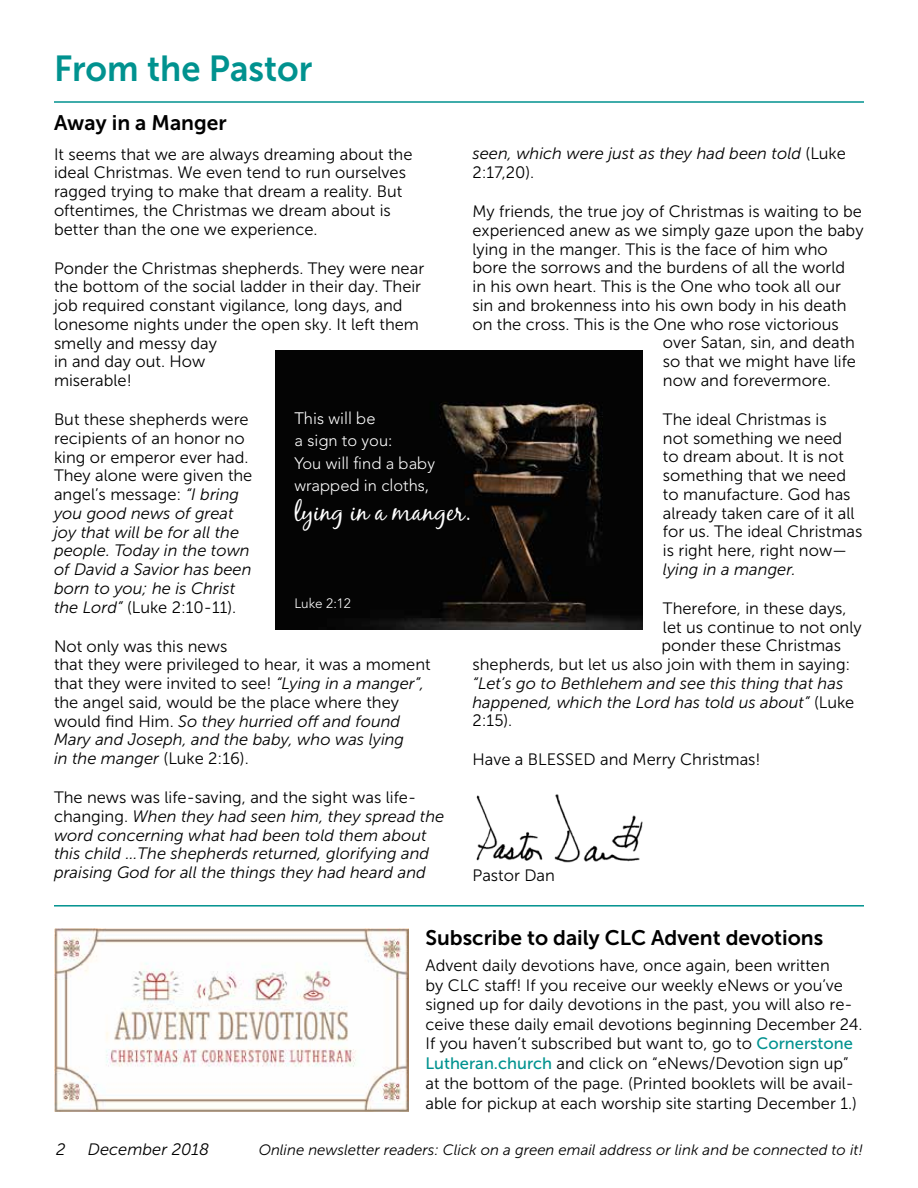
<style>
.page{position:relative;width:918px;height:1188px;background:#fff}
.page>*{position:absolute;margin:0;border:0;box-sizing:border-box;transform-origin:0 0}
.t1{font:36px "Museo Sans 700";color:#00928f;scale:.96 1}
.t2{font:25.5px "Black Jack";color:#fff}
.t3{font:21px "Museo Sans 700";color:#000}
.t4{font:16.5px/18.8px "Museo Sans 300";color:#000}
.t5{font:italic 16.5px/18.8px "Museo Sans 300";color:#000}
.t6{font:300 16.5px/22.5px "Avenir LT Std";color:#fff}
.t7{font:italic 15px "Museo Sans 300";color:#000}
.t8{font:300 13.5px "Avenir LT Std";color:#fff}
.s1{font-style:normal}
.s2{font-style:italic}
.s3{font-family:"Museo Sans 500";color:#00928f}
</style>
<div class="page">
<hr style="left:54px;top:101px;width:810px;height:2px;background:#00928f">
<img style="left:476px;top:794px;width:167px;height:68px">
<img style="left:275px;top:350px;width:368px;height:280px">
<hr style="left:54px;top:905px;width:810px;height:2px;background:#00928f">
<img style="left:54px;top:929px;width:354px;height:183px">
<h1 class="t1" style="left:54px;top:49px;width:271px">From the Pastor</h1>
<p class="t3" style="left:54px;top:111px;width:174px">Away in a Manger</p>
<p class="t5" style="left:473px;top:145px;width:375px">seen, which were just as they had been told <span class="s1">(Luke<br>2:17,20).</span></p>
<p class="t4" style="left:473px;top:202px;width:391px">My friends, the true joy of Christmas is waiting to be</p>
<p class="t4" style="left:473px;top:221px;width:393px">experienced anew as we simply gaze upon the baby</p>
<p class="t4" style="left:473px;top:240px;width:357px">lying in the manger. This is the face of him who</p>
<p class="t4" style="left:473px;top:259px;width:374px">bore the sorrows and the burdens of all the world</p>
<p class="t4" style="left:473px;top:277px;width:370px">in his own heart. This is the One who took all our</p>
<p class="t4" style="left:473px;top:296px;width:376px">sin and brokenness into his own body in his death</p>
<p class="t4" style="left:473px;top:315px;width:368px">on the cross. This is the One who rose victorious</p>
<p class="t4" style="left:663px;top:334px;width:194px">over Satan, sin, and death</p>
<p class="t4" style="left:663px;top:352px;width:195px">so that we might have life</p>
<p class="t4" style="left:663px;top:371px;width:169px">now and forevermore.</p>
<p class="t4" style="left:663px;top:410px;width:201px">The ideal Christmas is<br>not something we need<br>to dream about. It is not something that we need to manufacture. God has already taken care of it all for us. The ideal Christmas is right here, right now—</p>
<p class="t5" style="left:663px;top:560px;width:134px">lying in a manger.</p>
<p class="t4" style="left:663px;top:599px;width:185px">Therefore, in these days,</p>
<p class="t4" style="left:663px;top:618px;width:200px">let us continue to not only</p>
<p class="t4" style="left:661px;top:636px;width:181px">ponder these Christmas</p>
<p class="t4" style="left:472px;top:655px;width:379px">shepherds, but let us also join with them in saying:</p>
<p class="t5" style="left:472px;top:674px;width:383px">“Let’s go to Bethlehem and see this thing that has happened, which the Lord has told us about” <span class="s1">(Luke<br>2:15).</span></p>
<p class="t4" style="left:472px;top:750px;width:290px">Have a BLESSED and Merry Christmas!</p>
<p class="t4" style="left:54px;top:145px;width:360px">It seems that we are always dreaming about the ideal Christmas. We even tend to run ourselves ragged trying to make that dream a reality. But oftentimes, the Christmas we dream about is better than the one we experience.</p>
<p class="t4" style="left:54px;top:259px;width:372px">Ponder the Christmas shepherds. They were near the bottom of the social ladder in their day. Their job required constant vigilance, long days, and lonesome nights under the open sky. It left them smelly and messy day<br>in and day out. How<br>miserable!</p>
<p class="t5" style="left:54px;top:410px;width:200px"><span class="s1">But these shepherds were recipients of an honor no king or emperor ever had.<br>They alone were given the angel’s message:</span> “I bring you good news of great joy that will be for all the people. Today in the town of David a Savior has been born to you; he is Christ the Lord” <span class="s1">(Luke 2:10-11).</span></p>
<p class="t4" style="left:54px;top:637px;width:378px">Not only was this news<br>that they were privileged to hear, it was a moment that they were invited to see! <span class="s2">“Lying in a manger”, </span>the angel said, would be the place where they would find Him. <span class="s2">So they hurried off and found Mary and Joseph, and the baby, who was lying<br>in the manger</span> (Luke 2:16).</p>
<p class="t5" style="left:54px;top:788px;width:392px"><span class="s1">The news was life-saving, and the sight was life&shy;changing.</span> When they had seen him, they spread the word concerning what had been told them about this child …The shepherds returned, glorifying and praising God for all the things they had heard and</p>
<p class="t6" style="left:294px;top:407px;width:142px">This will be<br>a sign to you:<br>You will find a baby wrapped in cloths,</p>
<h2 class="t2" style="left:294px;top:497px;width:178px">lying in a manger.</h2>
<p class="t8" style="left:294px;top:596px;width:58px">Luke 2:12</p>
<p class="t4" style="left:472px;top:866px;width:84px">Pastor Dan</p>
<p class="t3" style="left:426px;top:926px;width:399px">Subscribe to daily CLC Advent devotions</p>
<p class="t4" style="left:426px;top:956px;width:438px;line-height:19.6px">Advent daily devotions have, once again, been written<br>by CLC staff! If you receive our weekly eNews or you’ve signed up for daily devotions in the past, you will also re&shy;ceive these daily email devotions beginning December 24.<br>If you haven’t subscribed but want to, go to <span class="s3">Cornerstone Lutheran.church</span> and click on “eNews/Devotion sign up” at the bottom of the page. (Printed booklets will be avail&shy;able for pickup at each worship site starting December 1.)</p>
<p class="t5" style="left:56px;top:1140px;width:11px">2</p>
<p class="t5" style="left:88px;top:1140px;width:123px">December 2018</p>
<p class="t7" style="left:259px;top:1142px;width:606px">Online newsletter readers: Click on a green email address or link and be connected to it!</p>
</div>
